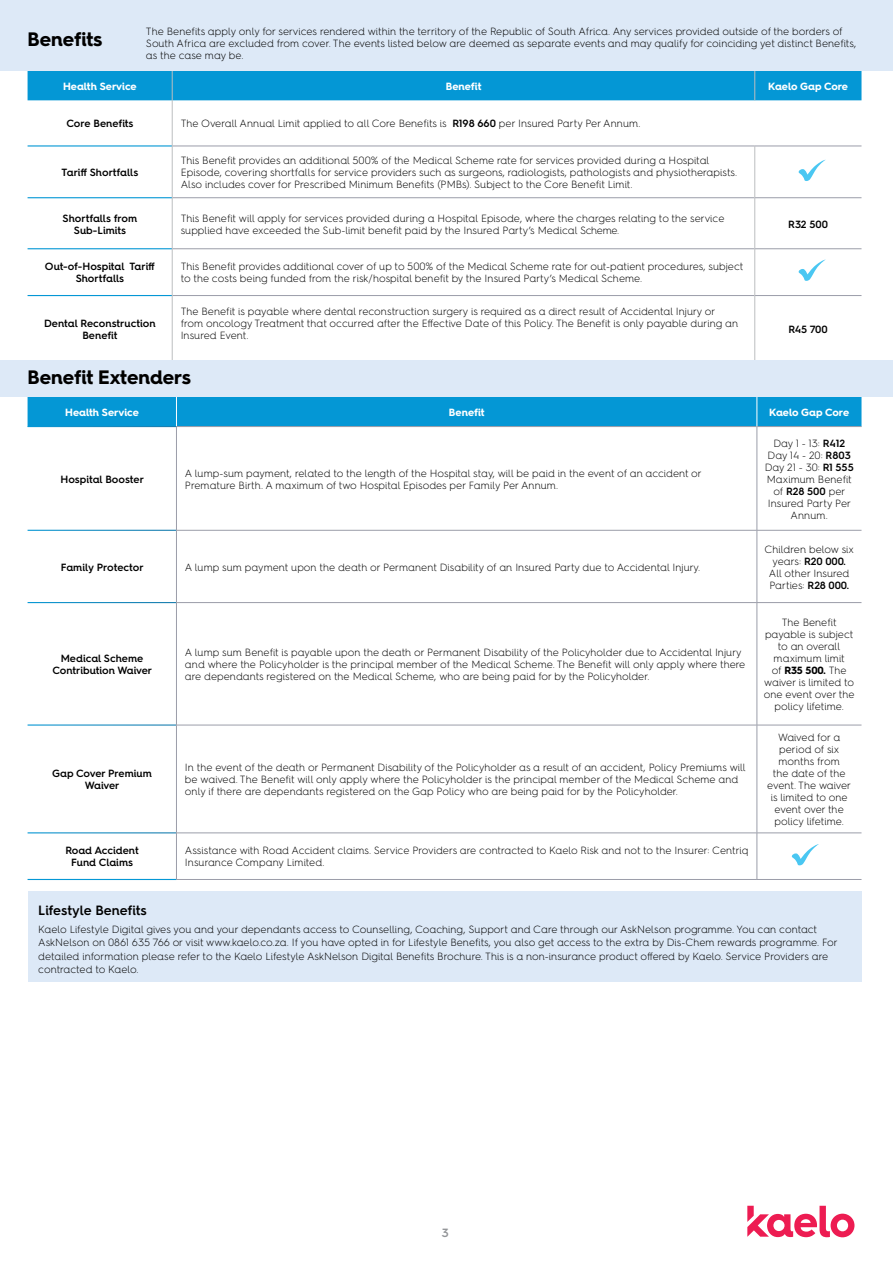
<style>
.page{position:relative;width:893px;height:1263px;background:#fff}
.page>*{position:absolute;margin:0;border:0;box-sizing:border-box;transform-origin:0 0}
.t1{font:700 19.5px "Hurme Geometric Sans 4";letter-spacing:-.005em;color:#000}
.t2{font:600 13.5px "Hurme Geometric Sans 4";color:#000}
.t3{font:600 12px "Hurme Geometric Sans 4";color:#939598}
.t4{font:300 10.5px/12px "Hurme Geometric Sans 4";letter-spacing:-.005em;color:#000}
.t5{font:600 10.5px/12px "Hurme Geometric Sans 4";letter-spacing:-.005em;color:#000;text-align:center}
.t6{font:700 10.5px "Hurme Geometric Sans 4";color:#fff}
.s1{font-weight:600}
.s2{font-weight:700}
</style>
<div class="page">
<div style="left:28px;top:70px;width:833px;height:30px;background:#0497d5"></div>
<hr style="left:172px;top:146px;width:583px;height:1px;background:#9b9da9">
<hr style="left:755px;top:146px;width:106px;height:1px;background:#9b9da9">
<hr style="left:172px;top:197px;width:583px;height:1px;background:#9b9da9">
<hr style="left:755px;top:197px;width:106px;height:1px;background:#9b9da9">
<hr style="left:172px;top:248px;width:583px;height:1px;background:#9b9da9">
<hr style="left:755px;top:248px;width:106px;height:1px;background:#9b9da9">
<hr style="left:28px;top:145px;width:144px;height:2px;background:#0497d5">
<hr style="left:28px;top:295px;width:144px;height:1px;background:#0497d5">
<hr style="left:28px;top:248px;width:144px;height:1px;background:#0497d5">
<hr style="left:28px;top:197px;width:144px;height:1px;background:#0497d5">
<hr style="left:172px;top:295px;width:583px;height:1px;background:#9b9da9">
<hr style="left:755px;top:295px;width:106px;height:1px;background:#9b9da9">
<hr style="left:172px;top:70px;width:1px;height:30px;background:#bcbec0">
<hr style="left:172px;top:100px;width:1px;height:46px;background:#bcbec0">
<hr style="left:172px;top:146px;width:1px;height:52px;background:#bcbec0">
<hr style="left:172px;top:198px;width:1px;height:51px;background:#bcbec0">
<hr style="left:172px;top:249px;width:1px;height:47px;background:#bcbec0">
<hr style="left:172px;top:296px;width:1px;height:66px;background:#bcbec0">
<hr style="left:754px;top:296px;width:1px;height:67px;background:#bcbec0">
<hr style="left:754px;top:70px;width:1px;height:30px;background:#bcbec0">
<hr style="left:754px;top:146px;width:1px;height:52px;background:#bcbec0">
<hr style="left:754px;top:198px;width:1px;height:51px;background:#bcbec0">
<hr style="left:754px;top:249px;width:1px;height:47px;background:#bcbec0">
<div style="left:28px;top:396px;width:833px;height:30px;background:#0497d5"></div>
<hr style="left:176px;top:426px;width:581px;height:1px;background:#9b9da9">
<hr style="left:757px;top:426px;width:104px;height:1px;background:#9b9da9">
<hr style="left:176px;top:530px;width:581px;height:1px;background:#9b9da9">
<hr style="left:757px;top:530px;width:104px;height:1px;background:#9b9da9">
<hr style="left:176px;top:602px;width:581px;height:1px;background:#9b9da9">
<hr style="left:757px;top:602px;width:104px;height:1px;background:#9b9da9">
<hr style="left:176px;top:725px;width:581px;height:1px;background:#9b9da9">
<hr style="left:757px;top:725px;width:104px;height:1px;background:#9b9da9">
<hr style="left:176px;top:833px;width:581px;height:1px;background:#9b9da9">
<hr style="left:757px;top:833px;width:104px;height:1px;background:#9b9da9">
<hr style="left:176px;top:879px;width:581px;height:1px;background:#9b9da9">
<hr style="left:757px;top:879px;width:104px;height:1px;background:#9b9da9">
<hr style="left:28px;top:879px;width:148px;height:1px;background:#0497d5">
<hr style="left:176px;top:427px;width:1px;height:103px;background:#9b9da9">
<hr style="left:176px;top:530px;width:1px;height:72px;background:#9b9da9">
<hr style="left:176px;top:603px;width:1px;height:122px;background:#9b9da9">
<hr style="left:176px;top:725px;width:1px;height:108px;background:#9b9da9">
<hr style="left:176px;top:833px;width:1px;height:46px;background:#9b9da9">
<hr style="left:757px;top:427px;width:1px;height:103px;background:#9b9da9">
<hr style="left:757px;top:530px;width:1px;height:72px;background:#9b9da9">
<hr style="left:757px;top:603px;width:1px;height:122px;background:#9b9da9">
<hr style="left:757px;top:725px;width:1px;height:108px;background:#9b9da9">
<hr style="left:757px;top:833px;width:1px;height:46px;background:#9b9da9">
<hr style="left:176px;top:396px;width:1px;height:30px;background:#fff">
<hr style="left:757px;top:396px;width:1px;height:30px;background:#fff">
<svg style="left:791px;top:844px;width:28px;height:22px"></svg>
<svg style="left:798px;top:159px;width:28px;height:22px"></svg>
<svg style="left:798px;top:259px;width:28px;height:22px"></svg>
<div style="left:0;top:0;width:893px;height:70px;background:#dde9f7"></div>
<div style="left:0;top:360px;width:893px;height:36px;background:#dde9f7"></div>
<div style="left:28px;top:891px;width:833px;height:91px;background:#dde9f7"></div>
<svg style="left:747px;top:1206px;width:107px;height:31px"></svg>
<h1 class="t1" style="left:28px;top:26px;width:76px">Benefits</h1>
<p class="t4" style="left:146px;top:25px;width:712px">The Benefits apply only for services rendered within the territory of the Republic of South Africa. Any services provided outside of the borders of<br>South Africa are excluded from cover. The events listed below are deemed as separate events and may qualify for coinciding yet distinct Benefits, as the case may be.</p>
<p class="t6" style="left:63px;top:78px;width:75px">Health Service</p>
<p class="t6" style="left:446px;top:78px;width:37px">Benefit</p>
<p class="t6" style="left:768px;top:78px;width:81px">Kaelo Gap Core</p>
<p class="t5" style="left:66px;top:117px;width:69px">Core Benefits</p>
<p class="t4" style="left:181px;top:118px;width:461px">The Overall Annual Limit applied to all Core Benefits is <span class="s1">R198 660</span> per Insured Party Per Annum.</p>
<p class="t5" style="left:62px;top:166px;width:78px">Tariff Shortfalls</p>
<p class="t4" style="left:181px;top:154px;width:558px">This Benefit provides an additional 500% of the Medical Scheme rate for services provided during a Hospital<br>Episode, covering shortfalls for service providers such as surgeons, radiologists, pathologists and physiotherapists.<br>Also includes cover for Prescribed Minimum Benefits (PMBs). Subject to the Core Benefit Limit.</p>
<p class="t5" style="left:63px;top:212px;width:76px">Shortfalls from<br>Sub-Limits</p>
<p class="t4" style="left:181px;top:212px;width:545px">This Benefit will apply for services provided during a Hospital Episode, where the charges relating to the service supplied have exceeded the Sub-limit benefit paid by the Insured Party’s Medical Scheme.</p>
<p class="t5" style="left:788px;top:218px;width:41px">R32 500</p>
<p class="t5" style="left:45px;top:260px;width:111px">Out-of-Hospital Tariff<br>Shortfalls</p>
<p class="t4" style="left:181px;top:261px;width:564px">This Benefit provides additional cover of up to 500% of the Medical Scheme rate for out-patient procedures, subject to the costs being funded from the risk/hospital benefit by the Insured Party’s Medical Scheme.</p>
<p class="t5" style="left:44px;top:317px;width:113px">Dental Reconstruction<br>Benefit</p>
<p class="t4" style="left:181px;top:305px;width:559px">The Benefit is payable where dental reconstruction surgery is required as a direct result of Accidental Injury or from oncology Treatment that occurred after the Effective Date of this Policy. The Benefit is only payable during an<br>Insured Event.</p>
<p class="t5" style="left:788px;top:323px;width:41px">R45 700</p>
<h1 class="t1" style="left:28px;top:363px;width:165px">Benefit Extenders</h1>
<p class="t6" style="left:65px;top:405px;width:75px">Health Service</p>
<p class="t6" style="left:449px;top:405px;width:37px">Benefit</p>
<p class="t6" style="left:769px;top:405px;width:81px">Kaelo Gap Core</p>
<p class="t5" style="left:61px;top:473px;width:85px">Hospital Booster</p>
<p class="t4" style="left:185px;top:467px;width:518px">A lump-sum payment, related to the length of the Hospital stay, will be paid in the event of an accident or<br>Premature Birth. A maximum of two Hospital Episodes per Family Per Annum.</p>
<p class="t5" style="left:61px;top:561px;width:84px">Family Protector</p>
<p class="t4" style="left:185px;top:561px;width:517px">A lump sum payment upon the death or Permanent Disability of an Insured Party due to Accidental Injury.</p>
<p class="t5" style="left:52px;top:652px;width:101px">Medical Scheme<br>Contribution Waiver</p>
<p class="t4" style="left:185px;top:646px;width:562px">A lump sum Benefit is payable upon the death or Permanent Disability of the Policyholder due to Accidental Injury and where the Policyholder is the principal member of the Medical Scheme. The Benefit will only apply where there are dependants registered on the Medical Scheme, who are being paid for by the Policyholder.</p>
<p class="t5" style="left:52px;top:767px;width:101px">Gap Cover Premium<br>Waiver</p>
<p class="t4" style="left:185px;top:761px;width:562px">In the event of the death or Permanent Disability of the Policyholder as a result of an accident, Policy Premiums will be waived. The Benefit will only apply where the Policyholder is the principal member of the Medical Scheme and only if there are dependants registered on the Gap Policy who are being paid for by the Policyholder.</p>
<p class="t5" style="left:65px;top:844px;width:75px">Road Accident<br>Fund Claims</p>
<p class="t4" style="left:185px;top:844px;width:565px">Assistance with Road Accident claims. Service Providers are contracted to Kaelo Risk and not to the Insurer: Centriq<br>Insurance Company Limited.</p>
<p class="t2" style="left:38px;top:900px;width:110px">Lifestyle Benefits</p>
<p class="t4" style="left:765px;top:437px;width:90px;text-align:center">Day 1 - 13: <span class="s1">R412<br></span>Day 14 - 20: <span class="s1">R803<br></span>Day 21 - 30: <span class="s1">R1 555<br></span>Maximum Benefit of <span class="s1">R28 500</span> per<br>Insured Party Per<br>Annum.</p>
<p class="t4" style="left:765px;top:543px;width:91px;text-align:center">Children below six years: <span class="s1">R20 000.<br></span>All other Insured<br>Parties: <span class="s1">R28 000.</span></p>
<p class="t4" style="left:764px;top:616px;width:92px;text-align:center">The Benefit payable is subject to an overall maximum limit<br>of <span class="s2">R35 500.</span> The waiver is limited to one event over the policy lifetime.</p>
<p class="t4" style="left:767px;top:731px;width:85px;text-align:center">Waived for a period of six months from<br>the date of the event. The waiver is limited to one event over the policy lifetime.</p>
<p class="t4" style="left:38px;top:922px;width:801px;line-height:13.5px">Kaelo Lifestyle Digital gives you and your dependants access to Counselling, Coaching, Support and Care through our AskNelson programme. You can contact AskNelson on 0861 635 766 or visit www.kaelo.co.za. If you have opted in for Lifestyle Benefits, you also get access to the extra by Dis-Chem rewards programme. For detailed information please refer to the Kaelo Lifestyle AskNelson Digital Benefits Brochure. This is a non-insurance product offered by Kaelo. Service Providers are contracted to Kaelo.</p>
<p class="t3" style="left:442px;top:1224px;width:8px">3</p>
</div>
